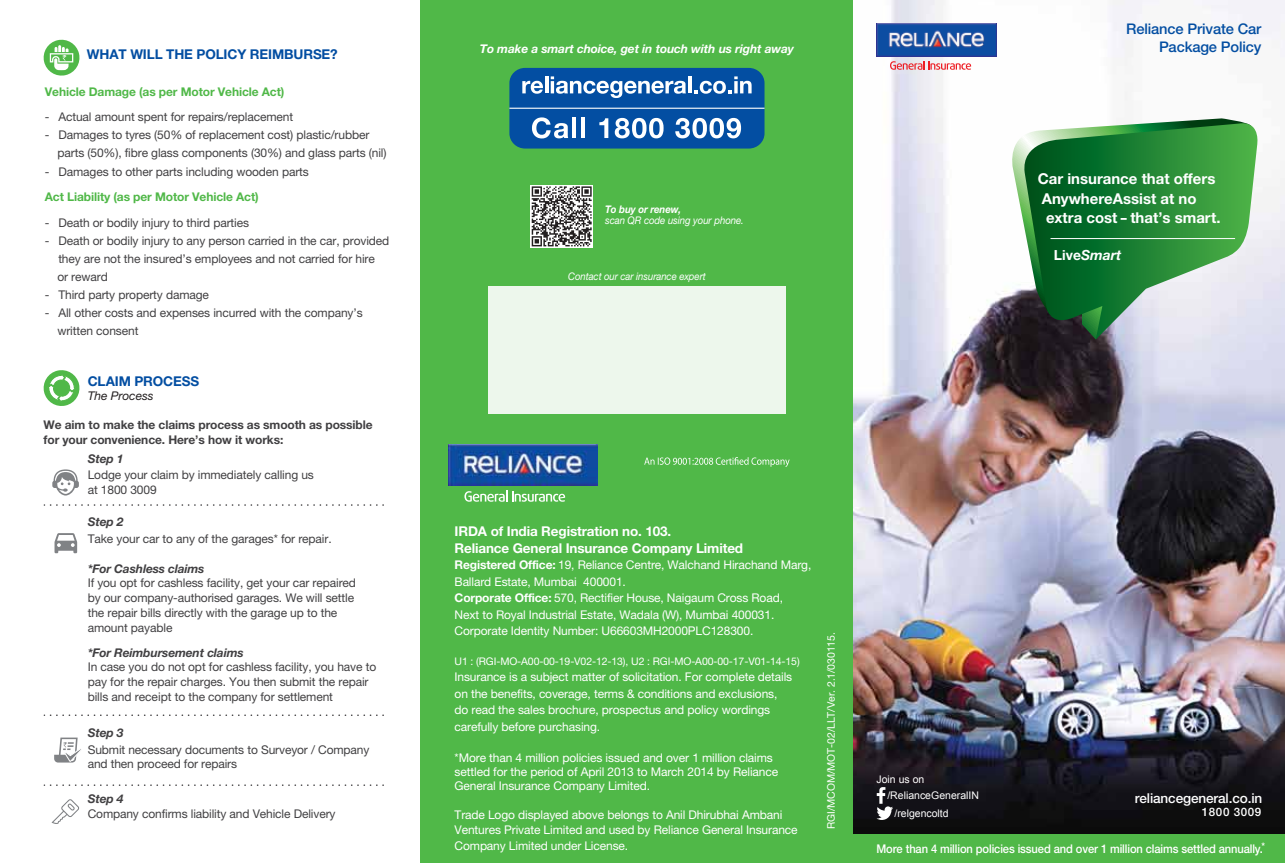
<style>
.page{position:relative;width:1285px;height:863px;background:#fff}
.page>*{position:absolute;margin:0;border:0;box-sizing:border-box;transform-origin:0 0}
.t1{font:700 15px/19.5px "Helvetica Neue";color:#fff}
.t2{font:500 14.7px/17.5px "Helvetica Neue";letter-spacing:-.01em;color:#034ea2;text-align:right}
.t3{font:italic 700 13.95px "Helvetica Neue";color:#fff}
.t4{font:500 13.65px "Helvetica Neue";letter-spacing:-.01em;color:#fff}
.t5{font:700 13.5px/16.5px "Helvetica Neue";letter-spacing:-.01em;color:#fff}
.t6{font:700 13.5px "Helvetica Neue";letter-spacing:-.01em;color:#034ea2}
.t7{font:12px/15px "Helvetica Neue";letter-spacing:-.01em;color:#414042}
.t8{font:12px/16.5px "Helvetica Neue";letter-spacing:-.01em;color:#fff}
.t9{font:700 12px/15px "Helvetica Neue";letter-spacing:-.01em;color:#414042}
.t10{font:700 12px "Helvetica Neue";letter-spacing:-.01em;color:#50b848}
.t11{font:500 12px "Helvetica Neue";letter-spacing:-.01em;color:#fff;scale:.93 1}
.t12{font:italic 700 12px "Helvetica Neue";letter-spacing:-.01em;color:#414042}
.t13{font:italic 700 12px "Helvetica Neue";letter-spacing:-.01em;color:#fff}
.t14{font:italic 12px "Helvetica Neue";letter-spacing:-.005em;color:#231f20}
.t15{font:500 11.55px "Helvetica Neue";letter-spacing:.05em;color:#fff}
.t16{font:10.5px "Helvetica Neue";letter-spacing:-.01em;color:#fff}
.t17{font:10.5px/16.4px "Arial";color:#fff}
.t18{font:italic 10.5px "Helvetica Neue";letter-spacing:-.01em;color:#fff;scale:.92 1}
.t19{font:italic 700 10.5px "Helvetica Neue";letter-spacing:-.01em;color:#fff;scale:.92 1}
.t20{font:italic 10.35px "Helvetica Neue";letter-spacing:-.01em;color:#fff;scale:.92 1}
.s1{font-style:normal}
.s2{font-weight:700}
</style>
<div class="page">
<img style="left:853px;top:0;width:432px;height:834px">
<svg style="left:890px;top:61px;width:81px;height:9px"></svg>
<img style="left:877px;top:24px;width:120px;height:33px">
<svg style="left:43px;top:370px;width:37px;height:36px"></svg>
<svg style="left:43px;top:39px;width:37px;height:37px"></svg>
<div style="left:421px;top:0;width:432px;height:862px;background:#50b848"></div>
<div style="left:488px;top:286px;width:298px;height:127px;background:#edf7ec"></div>
<svg style="left:530px;top:185px;width:63px;height:63px"></svg>
<svg style="left:532px;top:186px;width:60px;height:60px;background:#918f8f"></svg>
<div style="left:509px;top:68px;width:255px;height:80px;background:#034ea2;border-radius:15px"></div>
<svg style="left:532px;top:117px;width:36px;height:21px"></svg>
<hr style="left:572px;top:118px;width:4px;height:20px;background:#fff">
<hr style="left:581px;top:118px;width:4px;height:20px;background:#fff">
<svg style="left:599px;top:118px;width:9px;height:20px"></svg>
<svg style="left:615px;top:118px;width:49px;height:20px"></svg>
<svg style="left:675px;top:118px;width:66px;height:20px"></svg>
<hr style="left:509px;top:108px;width:255px;height:1px;background:#fff">
<svg style="left:522px;top:81px;width:21px;height:13px"></svg>
<hr style="left:545px;top:76px;width:3px;height:17px;background:#fff">
<svg style="left:551px;top:76px;width:135px;height:22px"></svg>
<hr style="left:688px;top:76px;width:3px;height:17px;background:#fff">
<svg style="left:694px;top:76px;width:58px;height:18px"></svg>
<div style="left:853px;top:834px;width:432px;height:28px;background:#50b848"></div>
<svg style="left:876px;top:787px;width:17px;height:32px"></svg>
<svg style="left:1006px;top:118px;width:245px;height:221px"></svg>
<svg style="left:1021px;top:123px;width:240px;height:216px;background:#509660"></svg>
<hr style="left:1050px;top:238px;width:185px;height:1px;background:#fff">
<svg style="left:55px;top:533px;width:22px;height:20px"></svg>
<svg style="left:44px;top:504px;width:340px;height:1px"></svg>
<svg style="left:44px;top:714px;width:340px;height:2px"></svg>
<svg style="left:44px;top:784px;width:340px;height:1px"></svg>
<svg style="left:54px;top:737px;width:27px;height:25px"></svg>
<svg style="left:52px;top:799px;width:27px;height:24px"></svg>
<svg style="left:52px;top:469px;width:27px;height:26px"></svg>
<img style="left:448px;top:445px;width:149px;height:40px">
<svg style="left:464px;top:490px;width:101px;height:11px"></svg>
<svg style="left:644px;top:457px;width:146px;height:10px"></svg>
<p class="t6" style="left:87px;top:46px;width:252px">WHAT WILL THE POLICY REIMBURSE?</p>
<p class="t10" style="left:45px;top:84px;width:241px">Vehicle Damage (as per Motor Vehicle Act)</p>
<p class="t7" style="left:45px;top:109px;width:250px">- Actual amount spent for repairs/replacement</p>
<p class="t7" style="left:45px;top:127px;width:326px">- Damages to tyres (50% of replacement cost) plastic/rubber</p>
<p class="t7" style="left:45px;top:163px;width:266px">- Damages to other parts including wooden parts</p>
<p class="t10" style="left:45px;top:189px;width:215px">Act Liability (as per Motor Vehicle Act)</p>
<p class="t7" style="left:45px;top:214px;width:206px">- Death or bodily injury to third parties</p>
<p class="t7" style="left:57px;top:231px;width:333px;line-height:18px;text-indent:-13px">- Death or bodily injury to any person carried in the car, provided they are not the insured’s employees and not carried for hire<br>or reward</p>
<p class="t7" style="left:45px;top:286px;width:166px">- Third party property damage</p>
<p class="t7" style="left:57px;top:303px;width:307px;line-height:18px;text-indent:-13px">- All other costs and expenses incurred with the company’s written consent</p>
<p class="t7" style="left:57px;top:145px;width:331px">parts (50%), fibre glass components (30%) and glass parts (nil)</p>
<p class="t6" style="left:88px;top:372px;width:113px">CLAIM PROCESS</p>
<p class="t14" style="left:88px;top:388px;width:67px">The Process</p>
<p class="t9" style="left:44px;top:417px;width:331px">We aim to make the claims process as smooth as possible for your convenience. Here’s how it works:</p>
<p class="t12" style="left:88px;top:451px;width:37px">Step 1</p>
<p class="t7" style="left:88px;top:467px;width:228px">Lodge your claim by immediately calling us at 1800 3009</p>
<p class="t12" style="left:88px;top:514px;width:37px">Step 2</p>
<p class="t7" style="left:88px;top:531px;width:246px">Take your car to any of the garages* for repair.</p>
<p class="t12" style="left:88px;top:561px;width:118px">*For Cashless claims</p>
<p class="t7" style="left:88px;top:574px;width:270px">If you opt for cashless facility, get your car repaired by our company-authorised garages. We will settle the repair bills directly with the garage up to the amount payable</p>
<p class="t7" style="left:88px;top:658px;width:290px">In case you do not opt for cashless facility, you have to pay for the repair charges. You then submit the repair bills and receipt to the company for settlement</p>
<p class="t12" style="left:88px;top:645px;width:157px">*For Reimbursement claims</p>
<p class="t12" style="left:88px;top:725px;width:37px">Step 3</p>
<p class="t7" style="left:88px;top:742px;width:283px;line-height:14.4px">Submit necessary documents to Surveyor / Company and then proceed for repairs</p>
<p class="t12" style="left:88px;top:790px;width:37px">Step 4</p>
<p class="t7" style="left:88px;top:805px;width:249px">Company confirms liability and Vehicle Delivery</p>
<p class="t13" style="left:480px;top:41px;width:316px">To make a smart choice, get in touch with us right away</p>
<p class="t19" style="left:605px;top:203px;width:84px">To buy or renew,</p>
<p class="t18" style="left:605px;top:213px;width:152px">scan QR code using your phone.</p>
<p class="t20" style="left:568px;top:270px;width:151px">Contact our car insurance expert</p>
<p class="t2" style="left:1126px;top:20px;width:137px">Reliance Private Car<br>Package Policy</p>
<p class="t1" style="left:1038px;top:169px;width:185px">Car insurance that offers<br>AnywhereAssist at no extra cost – that’s smart.</p>
<p class="t3" style="left:1054px;top:247px;width:69px"><span class="s1">Live</span>Smart</p>
<p class="t5" style="left:455px;top:523px;width:290px">IRDA of India Registration no. 103.<br>Reliance General Insurance Company Limited</p>
<p class="t8" style="left:455px;top:556px;width:358px"><span class="s2">Registered Office:</span> 19, Reliance Centre, Walchand Hirachand Marg, Ballard Estate, Mumbai 400001.<br><span class="s2">Corporate Office:</span> 570, Rectifier House, Naigaum Cross Road,<br>Next to Royal Industrial Estate, Wadala (W), Mumbai 400031.<br>Corporate Identity Number: U66603MH2000PLC128300.</p>
<p class="t16" style="left:455px;top:654px;width:347px">U1 : (RGI-MO-A00-00-19-V02-12-13), U2 : RGI-MO-A00-00-17-V01-14-15)</p>
<p class="t8" style="left:455px;top:668px;width:339px">Insurance is a subject matter of solicitation. For complete details on the benefits, coverage, terms &amp; conditions and exclusions, do read the sales brochure, prospectus and policy wordings carefully before purchasing.</p>
<p class="t8" style="left:455px;top:749px;width:325px;line-height:14.4px">*More than 4 million policies issued and over 1 million claims settled for the period of April 2013 to March 2014 by Reliance<br>General Insurance Company Limited.</p>
<p class="t8" style="left:455px;top:807px;width:345px;line-height:14.4px">Trade Logo displayed above belongs to Anil Dhirubhai Ambani<br>Ventures Private Limited and used by Reliance General Insurance</p>
<p class="t8" style="left:455px;top:837px;width:175px">Company Limited under License.</p>
<p class="t16" style="left:825px;top:828px;width:198px;rotate:-90deg">RGI/MCOM/MOT-02/LLT/Ver. 2.1/030115.</p>
<p class="t17" style="left:887px;top:770px;width:93px;text-indent:-11px">Join us on /RelianceGeneralIN</p>
<p class="t17" style="left:894px;top:804px;width:56px">/relgencoltd</p>
<p class="t15" style="left:1202px;top:805px;width:61px">1800 3009</p>
<p class="t4" style="left:1135px;top:790px;width:129px">reliancegeneral.co.in</p>
<p class="t11" style="left:876px;top:841px;width:420px">More than 4 million policies issued and over 1 million claims settled annually.<sup>*</sup></p>
</div>
